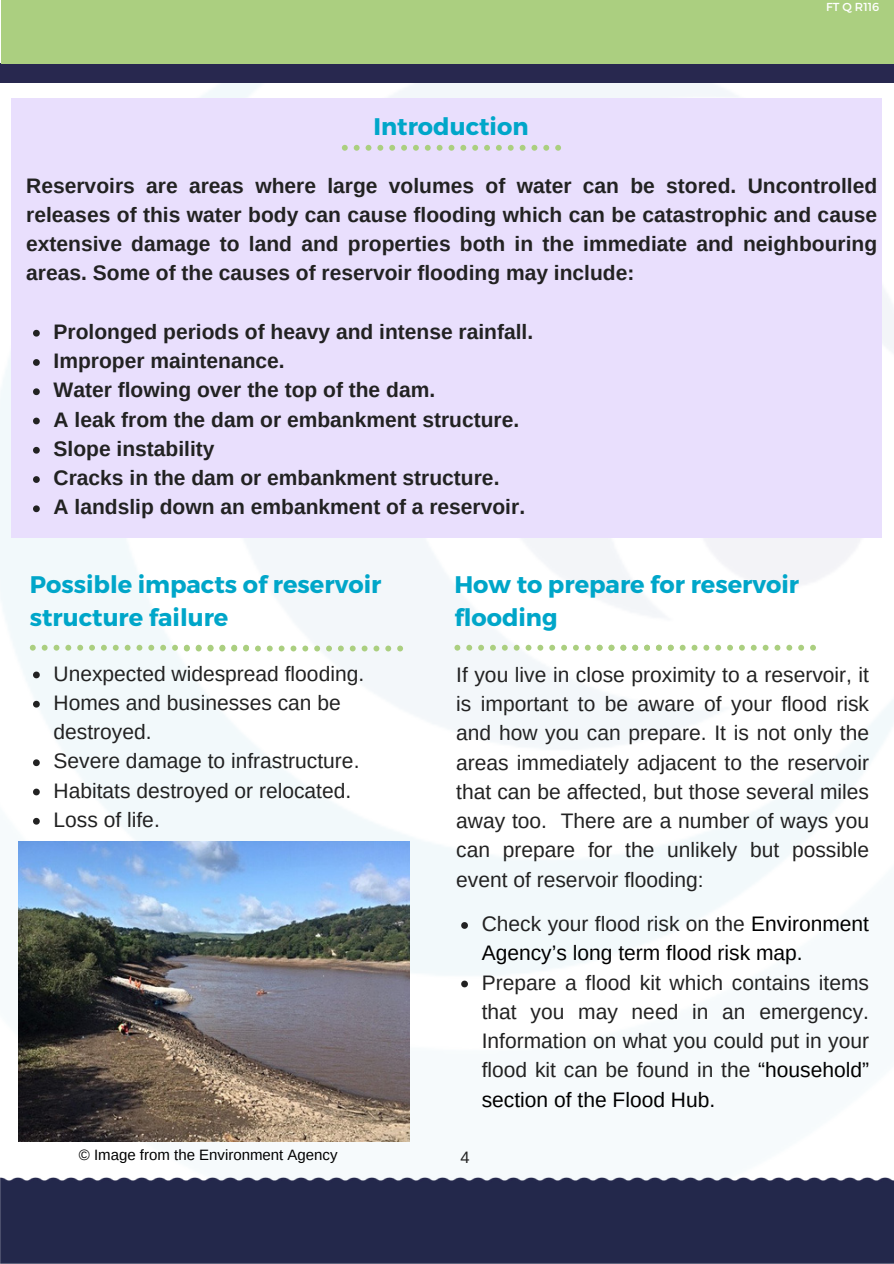
<style>
.page{position:relative;width:894px;height:1264px;background:#fff}
.page>*{position:absolute;margin:0;border:0;box-sizing:border-box;transform-origin:0 0}
.t1{font:700 24px/32.7px "Montserrat";color:#00a6c9}
.t2{font:21px/29.2px "Arimo";color:#222;text-align:justify}
.t3{font:700 21px/29.2px "Arimo";color:#222;text-align:justify}
.t4{font:21px/29.2px "Arimo";color:#000}
.t5{font:16.5px "Arimo";color:#222}
.t6{font:15px "Arimo";color:#000}
.t7{font:11.55px "Montserrat";color:#fff}
.s1{color:#222}
.s2{color:#000}
</style>
<div class="page">
<img style="left:0;top:82px;width:893px;height:1060px">
<div style="left:0;top:1177px;width:893px;height:86px;background:#23284b"></div>
<div style="left:0;top:63px;width:893px;height:19px;background:#28284f"></div>
<div style="left:1px;top:0;width:892px;height:63px;background:#abcf80"></div>
<div style="left:12px;top:98px;width:869px;height:439px;background:#e9dffd"></div>
<svg style="left:33px;top:330px;width:7px;height:6px"></svg>
<svg style="left:33px;top:359px;width:7px;height:7px"></svg>
<svg style="left:33px;top:388px;width:7px;height:7px"></svg>
<svg style="left:33px;top:417px;width:7px;height:7px"></svg>
<svg style="left:33px;top:447px;width:7px;height:6px"></svg>
<svg style="left:33px;top:476px;width:7px;height:7px"></svg>
<svg style="left:33px;top:505px;width:7px;height:7px"></svg>
<svg style="left:401px;top:145px;width:6px;height:6px"></svg>
<svg style="left:389px;top:145px;width:6px;height:6px"></svg>
<svg style="left:436px;top:145px;width:6px;height:6px"></svg>
<svg style="left:342px;top:145px;width:5px;height:6px"></svg>
<svg style="left:448px;top:145px;width:6px;height:6px"></svg>
<svg style="left:353px;top:145px;width:6px;height:6px"></svg>
<svg style="left:365px;top:145px;width:6px;height:6px"></svg>
<svg style="left:377px;top:145px;width:6px;height:6px"></svg>
<svg style="left:413px;top:145px;width:17px;height:6px"></svg>
<svg style="left:519px;top:145px;width:6px;height:6px"></svg>
<svg style="left:531px;top:145px;width:6px;height:6px"></svg>
<svg style="left:543px;top:145px;width:6px;height:6px"></svg>
<svg style="left:555px;top:145px;width:6px;height:6px"></svg>
<svg style="left:507px;top:145px;width:6px;height:6px"></svg>
<svg style="left:472px;top:145px;width:6px;height:6px"></svg>
<svg style="left:484px;top:145px;width:6px;height:6px"></svg>
<svg style="left:460px;top:145px;width:6px;height:6px"></svg>
<svg style="left:496px;top:145px;width:5px;height:6px"></svg>
<svg style="left:33px;top:671px;width:7px;height:7px"></svg>
<svg style="left:33px;top:700px;width:7px;height:7px"></svg>
<svg style="left:33px;top:759px;width:7px;height:7px"></svg>
<svg style="left:33px;top:788px;width:7px;height:7px"></svg>
<svg style="left:33px;top:817px;width:7px;height:7px"></svg>
<svg style="left:89px;top:644px;width:6px;height:6px"></svg>
<svg style="left:101px;top:644px;width:6px;height:6px"></svg>
<svg style="left:77px;top:644px;width:6px;height:6px"></svg>
<svg style="left:125px;top:644px;width:5px;height:6px"></svg>
<svg style="left:30px;top:644px;width:6px;height:6px"></svg>
<svg style="left:136px;top:644px;width:6px;height:6px"></svg>
<svg style="left:42px;top:644px;width:6px;height:6px"></svg>
<svg style="left:54px;top:644px;width:5px;height:6px"></svg>
<svg style="left:65px;top:644px;width:6px;height:6px"></svg>
<svg style="left:113px;top:644px;width:6px;height:6px"></svg>
<svg style="left:160px;top:644px;width:6px;height:6px"></svg>
<svg style="left:172px;top:644px;width:6px;height:6px"></svg>
<svg style="left:148px;top:644px;width:6px;height:6px"></svg>
<svg style="left:243px;top:644px;width:6px;height:7px"></svg>
<svg style="left:255px;top:645px;width:6px;height:6px"></svg>
<svg style="left:231px;top:644px;width:6px;height:7px"></svg>
<svg style="left:278px;top:645px;width:6px;height:6px"></svg>
<svg style="left:184px;top:644px;width:6px;height:7px"></svg>
<svg style="left:290px;top:645px;width:6px;height:6px"></svg>
<svg style="left:196px;top:644px;width:5px;height:7px"></svg>
<svg style="left:207px;top:644px;width:6px;height:7px"></svg>
<svg style="left:219px;top:644px;width:6px;height:7px"></svg>
<svg style="left:267px;top:645px;width:5px;height:6px"></svg>
<svg style="left:361px;top:645px;width:6px;height:6px"></svg>
<svg style="left:373px;top:645px;width:6px;height:6px"></svg>
<svg style="left:385px;top:645px;width:6px;height:6px"></svg>
<svg style="left:397px;top:645px;width:6px;height:6px"></svg>
<svg style="left:314px;top:645px;width:6px;height:6px"></svg>
<svg style="left:326px;top:645px;width:6px;height:6px"></svg>
<svg style="left:302px;top:645px;width:6px;height:6px"></svg>
<svg style="left:338px;top:645px;width:17px;height:6px"></svg>
<svg style="left:513px;top:644px;width:6px;height:6px"></svg>
<svg style="left:525px;top:644px;width:6px;height:6px"></svg>
<svg style="left:501px;top:644px;width:6px;height:6px"></svg>
<svg style="left:549px;top:644px;width:6px;height:6px"></svg>
<svg style="left:454px;top:644px;width:6px;height:6px"></svg>
<svg style="left:466px;top:644px;width:6px;height:6px"></svg>
<svg style="left:478px;top:644px;width:6px;height:6px"></svg>
<svg style="left:490px;top:644px;width:5px;height:6px"></svg>
<svg style="left:537px;top:644px;width:6px;height:6px"></svg>
<svg style="left:584px;top:644px;width:6px;height:6px"></svg>
<svg style="left:561px;top:644px;width:17px;height:6px"></svg>
<svg style="left:667px;top:644px;width:6px;height:6px"></svg>
<svg style="left:644px;top:644px;width:17px;height:6px"></svg>
<svg style="left:691px;top:644px;width:6px;height:6px"></svg>
<svg style="left:596px;top:644px;width:6px;height:6px"></svg>
<svg style="left:703px;top:644px;width:6px;height:6px"></svg>
<svg style="left:608px;top:644px;width:6px;height:6px"></svg>
<svg style="left:620px;top:644px;width:6px;height:6px"></svg>
<svg style="left:632px;top:644px;width:6px;height:6px"></svg>
<svg style="left:679px;top:644px;width:6px;height:6px"></svg>
<svg style="left:774px;top:644px;width:6px;height:6px"></svg>
<svg style="left:786px;top:644px;width:6px;height:6px"></svg>
<svg style="left:798px;top:644px;width:5px;height:6px"></svg>
<svg style="left:809px;top:644px;width:6px;height:6px"></svg>
<svg style="left:762px;top:644px;width:6px;height:6px"></svg>
<svg style="left:727px;top:644px;width:5px;height:6px"></svg>
<svg style="left:738px;top:644px;width:6px;height:6px"></svg>
<svg style="left:715px;top:644px;width:6px;height:6px"></svg>
<svg style="left:750px;top:644px;width:6px;height:6px"></svg>
<svg style="left:461px;top:922px;width:7px;height:6px"></svg>
<svg style="left:461px;top:980px;width:7px;height:7px"></svg>
<img style="left:19px;top:841px;width:390px;height:300px">
<p class="t1" style="left:373px;top:108px;width:156px">Introduction</p>
<p class="t7" style="left:825px;top:0;width:55px">FT Q R116</p>
<p class="t3" style="left:26px;top:171px;width:852px">Reservoirs are areas where large volumes of water can be stored. Uncontrolled releases of this water body can cause flooding which can be catastrophic and cause extensive damage to land and properties both in the immediate and neighbouring areas. Some of the causes of reservoir flooding may include:</p>
<p class="t3" style="left:54px;top:317px;width:481px">Prolonged periods of heavy and intense rainfall.</p>
<p class="t3" style="left:54px;top:346px;width:232px">Improper maintenance.</p>
<h1 class="t3" style="left:54px;top:375px;width:383px">Water flowing over the top of the dam.</h1>
<h2 class="t3" style="left:54px;top:405px;width:467px">A leak from the dam or embankment structure.</h2>
<p class="t3" style="left:54px;top:434px;width:162px">Slope instability</p>
<p class="t3" style="left:54px;top:463px;width:447px">Cracks in the dam or embankment structure.</p>
<p class="t3" style="left:54px;top:492px;width:473px">A landslip down an embankment of a reservoir.</p>
<p class="t1" style="left:30px;top:567px;width:353px">Possible impacts of reservoir structure failure</p>
<p class="t1" style="left:454px;top:567px;width:346px">How to prepare for reservoir flooding</p>
<p class="t2" style="left:456px;top:660px;width:414px">If you live in close proximity to a reservoir, it is important to be aware of your flood risk and how you can prepare. It is not only the areas immediately adjacent to the reservoir that can be affected, but those several miles away too. There are a number of ways you can prepare for the unlikely but possible event of reservoir flooding:</p>
<p class="t4" style="left:481px;top:909px;width:389px"><span class="s1">Check your flood risk on the</span> Environment<br>Agency’s long term flood risk map.</p>
<p class="t2" style="left:481px;top:967px;width:389px">Prepare a flood kit which contains items that you may need in an emergency.<br>Information on what you could put in your flood kit can be found in the <span class="s2">“household”</span></p>
<p class="t4" style="left:481px;top:1084px;width:235px">section of the Flood Hub.</p>
<p class="t2" style="left:54px;top:658px;width:312px">Unexpected widespread flooding.</p>
<p class="t2" style="left:54px;top:688px;width:289px">Homes and businesses can be destroyed.</p>
<p class="t2" style="left:54px;top:746px;width:307px">Severe damage to infrastructure.</p>
<h1 class="t2" style="left:54px;top:775px;width:299px">Habitats destroyed or relocated.</h1>
<h1 class="t2" style="left:54px;top:805px;width:108px">Loss of life.</h1>
<h3 class="t6" style="left:79px;top:1145px;width:260px">© Image from the Environment Agency</h3>
<p class="t5" style="left:460px;top:1148px;width:11px">4</p>
</div>
